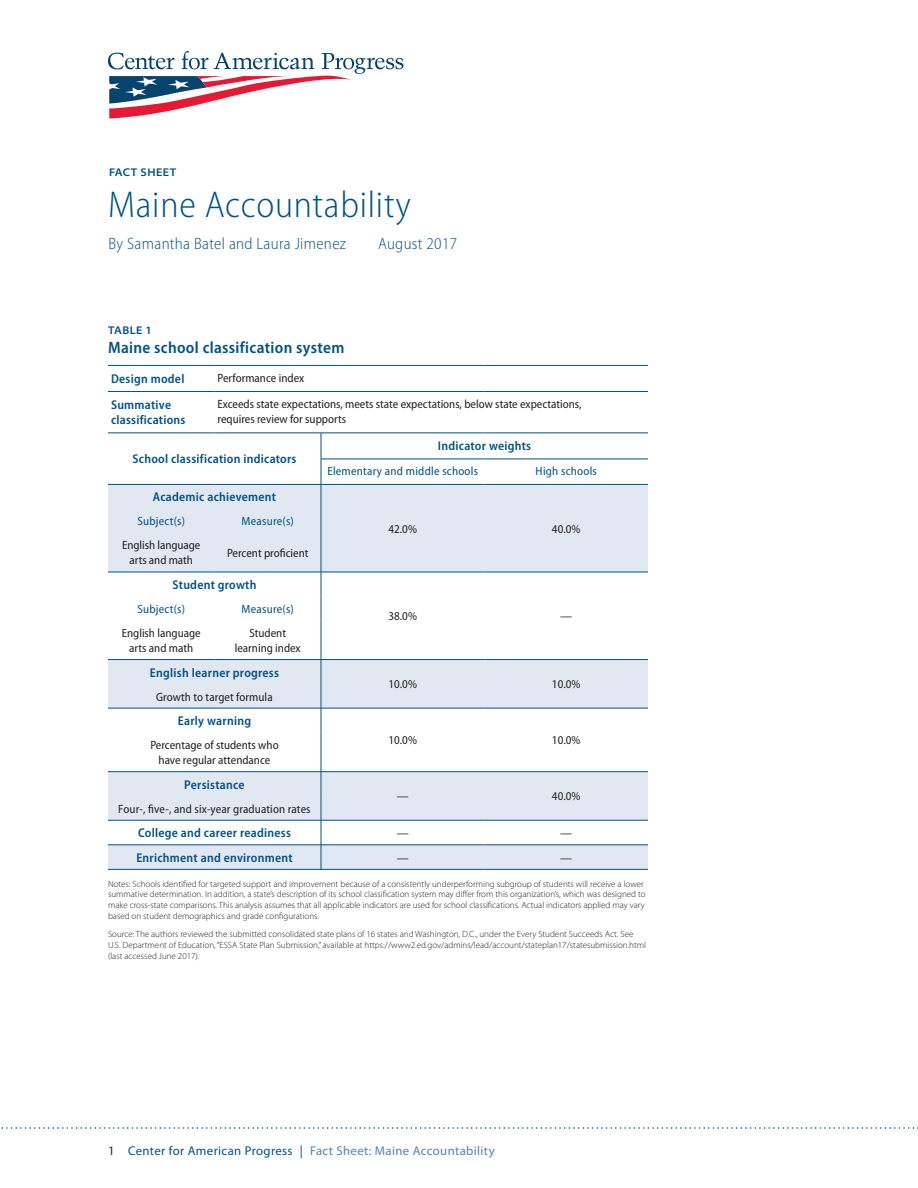
<style>
.page{position:relative;width:918px;height:1188px;background:#fff}
.page>*{position:absolute;margin:0;border:0;box-sizing:border-box;transform-origin:0 0}
.t1{font:300 semi-condensed 37.5px "Myriad Pro";letter-spacing:.02em;color:#005187}
.t2{font:300 semi-condensed 16.5px "Myriad Pro";letter-spacing:.02em;color:#005187}
.t3{font:600 semi-condensed 16.5px "Myriad Pro";letter-spacing:.02em;color:#005187}
.t4{font:600 semi-condensed 12.75px/15.3px "Myriad Pro";letter-spacing:.02em;color:#005187}
.t5{font:12.75px "Myriad Pro";letter-spacing:.03em;color:#5083af}
.t6{font:semi-condensed 12px/15px "Myriad Pro";color:#231f20;text-align:center}
.t7{font:semi-condensed 12px "Myriad Pro";letter-spacing:.02em;color:#005187}
.t8{font:600 semi-expanded 11.25px "Myriad Pro";letter-spacing:.04em;color:#005187}
.t9{font:300 9px/10.8px "Myriad Pro";color:#231f20}
.s1{color:#231f20}
.s2{color:#005187}
</style>
<div class="page">
<svg style="left:1px;top:1127px;width:917px;height:2px"></svg>
<svg style="left:108px;top:51px;width:295px;height:68px"></svg>
<svg style="left:108px;top:485px;width:540px;height:384px;fill:#e2e8f1"></svg>
<hr style="left:108px;top:391px;width:106px;height:1px;background:#005187">
<hr style="left:214px;top:391px;width:107px;height:1px;background:#005187">
<hr style="left:321px;top:391px;width:163px;height:1px;background:#005187">
<hr style="left:484px;top:391px;width:164px;height:1px;background:#005187">
<hr style="left:108px;top:365px;width:106px;height:1px;background:#005187">
<hr style="left:214px;top:365px;width:107px;height:1px;background:#005187">
<hr style="left:321px;top:365px;width:163px;height:1px;background:#005187">
<hr style="left:484px;top:365px;width:164px;height:1px;background:#005187">
<hr style="left:108px;top:433px;width:106px;height:1px;background:#005187">
<hr style="left:214px;top:433px;width:107px;height:1px;background:#005187">
<hr style="left:321px;top:433px;width:163px;height:1px;background:#005187">
<hr style="left:484px;top:433px;width:164px;height:1px;background:#005187">
<hr style="left:321px;top:459px;width:163px;height:1px;background:#005187">
<hr style="left:484px;top:459px;width:164px;height:1px;background:#005187">
<hr style="left:108px;top:484px;width:106px;height:1px;background:#005187">
<hr style="left:214px;top:484px;width:107px;height:1px;background:#005187">
<hr style="left:321px;top:484px;width:163px;height:1px;background:#005187">
<hr style="left:484px;top:484px;width:164px;height:1px;background:#005187">
<svg style="left:321px;top:433px;width:1px;height:100px"></svg>
<hr style="left:321px;top:533px;width:1px;height:39px;background:#005187">
<hr style="left:108px;top:572px;width:106px;height:1px;background:#005187">
<hr style="left:214px;top:572px;width:107px;height:1px;background:#005187">
<hr style="left:321px;top:572px;width:163px;height:1px;background:#005187">
<hr style="left:484px;top:572px;width:164px;height:1px;background:#005187">
<hr style="left:321px;top:621px;width:1px;height:38px;background:#005187">
<svg style="left:321px;top:572px;width:1px;height:49px"></svg>
<hr style="left:108px;top:659px;width:106px;height:1px;background:#005187">
<hr style="left:214px;top:659px;width:107px;height:1px;background:#005187">
<hr style="left:321px;top:659px;width:163px;height:1px;background:#005187">
<hr style="left:484px;top:659px;width:164px;height:1px;background:#005187">
<hr style="left:108px;top:708px;width:106px;height:1px;background:#005187">
<hr style="left:214px;top:708px;width:107px;height:1px;background:#005187">
<hr style="left:321px;top:708px;width:163px;height:1px;background:#005187">
<svg style="left:321px;top:660px;width:1px;height:73px"></svg>
<hr style="left:484px;top:708px;width:164px;height:1px;background:#005187">
<hr style="left:321px;top:733px;width:1px;height:38px;background:#005187">
<hr style="left:108px;top:771px;width:106px;height:1px;background:#005187">
<hr style="left:214px;top:771px;width:107px;height:1px;background:#005187">
<hr style="left:321px;top:771px;width:163px;height:1px;background:#005187">
<hr style="left:484px;top:771px;width:164px;height:1px;background:#005187">
<hr style="left:321px;top:869px;width:163px;height:1px;background:#005187">
<hr style="left:484px;top:869px;width:164px;height:1px;background:#005187">
<hr style="left:108px;top:820px;width:106px;height:1px;background:#005187">
<hr style="left:214px;top:820px;width:107px;height:1px;background:#005187">
<hr style="left:108px;top:845px;width:106px;height:1px;background:#005187">
<hr style="left:214px;top:845px;width:107px;height:1px;background:#005187">
<svg style="left:321px;top:772px;width:327px;height:97px"></svg>
<hr style="left:108px;top:869px;width:106px;height:1px;background:#005187">
<hr style="left:214px;top:869px;width:107px;height:1px;background:#005187">
<p class="t8" style="left:109px;top:166px;width:69px">FACT SHEET</p>
<h1 class="t1" style="left:108px;top:184px;width:304px">Maine Accountability</h1>
<h2 class="t2" style="left:109px;top:234px;width:239px">By Samantha Batel and Laura Jimenez</h2>
<h2 class="t2" style="left:378px;top:234px;width:81px">August 2017</h2>
<p class="t8" style="left:108px;top:324px;width:46px">TABLE 1</p>
<h2 class="t3" style="left:108px;top:339px;width:238px">Maine school classification system</h2>
<h3 class="t4" style="left:111px;top:371px;width:75px">Design model</h3>
<h3 class="t6" style="left:218px;top:371px;width:88px">Performance index</h3>
<h3 class="t4" style="left:111px;top:397px;width:76px">Summative classifications</h3>
<h3 class="t6" style="left:218px;top:397px;width:366px;text-align:left">Exceeds state expectations, meets state expectations, below state expectations, requires review for supports</h3>
<h3 class="t4" style="left:132px;top:451px;width:166px">School classification indicators</h3>
<h3 class="t4" style="left:438px;top:438px;width:95px">Indicator weights</h3>
<h3 class="t7" style="left:327px;top:465px;width:152px">Elementary and middle schools</h3>
<h3 class="t7" style="left:536px;top:465px;width:63px">High schools</h3>
<h3 class="t4" style="left:153px;top:490px;width:125px">Academic achievement</h3>
<h3 class="t7" style="left:137px;top:515px;width:49px">Subject(s)</h3>
<h3 class="t7" style="left:242px;top:515px;width:54px">Measure(s)</h3>
<h3 class="t6" style="left:122px;top:538px;width:80px">English language arts and math</h3>
<h3 class="t6" style="left:227px;top:546px;width:83px">Percent proficient</h3>
<h3 class="t4" style="left:173px;top:577px;width:85px">Student growth</h3>
<h3 class="t7" style="left:137px;top:603px;width:49px">Subject(s)</h3>
<h3 class="t7" style="left:242px;top:603px;width:54px">Measure(s)</h3>
<h3 class="t6" style="left:122px;top:626px;width:81px">English language arts and math</h3>
<h3 class="t6" style="left:235px;top:626px;width:68px">Student learning index</h3>
<h3 class="t4" style="left:150px;top:665px;width:131px">English learner progress</h3>
<h3 class="t6" style="left:156px;top:689px;width:118px">Growth to target formula</h3>
<h3 class="t4" style="left:178px;top:713px;width:75px">Early warning</h3>
<h3 class="t6" style="left:150px;top:738px;width:130px">Percentage of students who have regular attendance</h3>
<h3 class="t4" style="left:184px;top:777px;width:62px">Persistance</h3>
<h3 class="t6" style="left:388px;top:521px;width:30px">42.0%</h3>
<h3 class="t6" style="left:552px;top:521px;width:30px">40.0%</h3>
<h3 class="t6" style="left:388px;top:609px;width:30px">38.0%</h3>
<h3 class="t6" style="left:560px;top:609px;width:13px">—</h3>
<h3 class="t6" style="left:388px;top:677px;width:30px">10.0%</h3>
<h3 class="t6" style="left:552px;top:677px;width:30px">10.0%</h3>
<h3 class="t6" style="left:388px;top:733px;width:30px">10.0%</h3>
<h3 class="t6" style="left:552px;top:733px;width:30px">10.0%</h3>
<h3 class="t6" style="left:397px;top:789px;width:13px">—</h3>
<h3 class="t6" style="left:552px;top:789px;width:30px">40.0%</h3>
<h3 class="t6" style="left:118px;top:801px;width:194px">Four-, five-, and six-year graduation rates</h3>
<h3 class="t4" style="left:138px;top:826px;width:154px">College and career readiness</h3>
<h3 class="t6" style="left:397px;top:826px;width:13px">—</h3>
<h3 class="t6" style="left:560px;top:826px;width:13px">—</h3>
<h3 class="t4" style="left:136px;top:850px;width:158px">Enrichment and environment</h3>
<h3 class="t6" style="left:397px;top:850px;width:13px">—</h3>
<h3 class="t6" style="left:560px;top:850px;width:13px">—</h3>
<p class="t9" style="left:108px;top:878px;width:539px">Notes: Schools identified for targeted support and improvement because of a consistently underperforming subgroup of students will receive a lower summative determination. In addition, a state’s description of its school classification system may differ from this organization’s, which was designed to make cross-state comparisons. This analysis assumes that all applicable indicators are used for school classifications. Actual indicators applied may vary based on student demographics and grade configurations.</p>
<p class="t9" style="left:108px;top:929px;width:540px">Source: The authors reviewed the submitted consolidated state plans of 16 states and Washington, D.C., under the Every Student Succeeds Act. See<br>U.S. Department of Education, “ESSA State Plan Submission,” available at https://www2.ed.gov/admins/lead/account/stateplan17/statesubmission.html (last accessed June 2017).</p>
<h3 class="t5" style="left:108px;top:1143px;width:388px"><span class="s1">1</span> <span class="s2">Center for American Progress |</span> Fact Sheet: Maine Accountability</h3>
</div>
